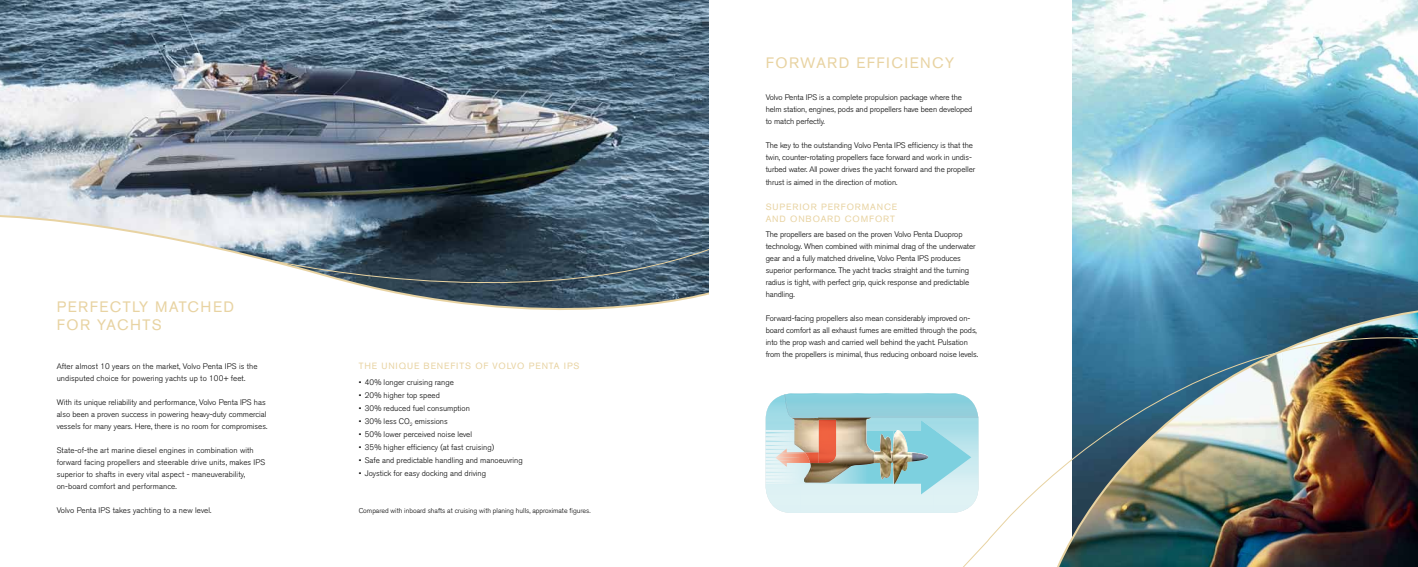
<style>
.page{position:relative;width:1418px;height:567px;background:#fff}
.page>*{position:absolute;margin:0;border:0;box-sizing:border-box;transform-origin:0 0}
.t1{font:15px/18px "Volvo Sans Pro";letter-spacing:.1em;color:#e8d3a2}
.t2{font:9px/12px "Volvo Sans Pro";letter-spacing:.1em;color:#e8d3a2}
.t3{font:300 8px/12px "Volvo Sans Pro";letter-spacing:-.01em;color:#000}
.t4{font:300 8px/12px "Volvo Sans Pro";letter-spacing:.01em;color:#000}
.t5{font:300 7px "Volvo Sans Pro";color:#000}
</style>
<div class="page">
<img style="left:1072px;top:0;width:345px;height:125px">
<img style="left:0;top:0;width:709px;height:213px">
<svg style="left:0;top:213px;width:709px;height:47px"></svg>
<svg style="left:261px;top:248px;width:448px;height:62px"></svg>
<svg style="left:765px;top:393px;width:162px;height:120px;background:#b2d5d6"></svg>
<img style="left:791px;top:418px;width:45px;height:65px">
<img style="left:775px;top:448px;width:35px;height:19px">
<img style="left:804px;top:452px;width:14px;height:11px">
<img style="left:818px;top:420px;width:18px;height:43px">
<img style="left:927px;top:125px;width:490px;height:442px">
<h1 class="t1" style="left:57px;top:298px;width:179px">PERFECTLY MATCHED<br>FOR YACHTS</h1>
<p class="t4" style="left:57px;top:360px;width:202px">After almost 10 years on the market, Volvo Penta IPS is the undisputed choice for powering yachts up to 100+ feet.</p>
<p class="t3" style="left:57px;top:396px;width:212px">With its unique reliability and performance, Volvo Penta IPS has also been a proven success in powering heavy-duty commercial vessels for many years. Here, there is no room for compromises.</p>
<p class="t4" style="left:57px;top:444px;width:210px">State-of-the art marine diesel engines in combination with forward facing propellers and steerable drive units, makes IPS superior to shafts in every vital aspect - maneuverability, on-board comfort and performance.</p>
<p class="t4" style="left:57px;top:504px;width:156px">Volvo Penta IPS takes yachting to a new level.</p>
<p class="t5" style="left:359px;top:506px;width:233px">Compared with inboard shafts at cruising with planing hulls, approximate figures.</p>
<p class="t2" style="left:359px;top:360px;width:211px">THE UNIQUE BENEFITS OF VOLVO PENTA IPS</p>
<p class="t3" style="left:359px;top:376px;width:97px">• 40% longer cruising range</p>
<p class="t3" style="left:359px;top:389px;width:83px">• 20% higher top speed</p>
<p class="t3" style="left:359px;top:402px;width:113px">• 30% reduced fuel consumption</p>
<p class="t3" style="left:359px;top:415px;width:90px">• 30% less CO<sub>2</sub> emissions</p>
<p class="t3" style="left:359px;top:428px;width:115px">• 50% lower perceived noise level</p>
<p class="t3" style="left:359px;top:441px;width:137px">• 35% higher efficiency (at fast cruising)</p>
<p class="t3" style="left:359px;top:454px;width:165px">• Safe and predictable handling and manoeuvring</p>
<p class="t3" style="left:359px;top:467px;width:129px">• Joystick for easy docking and driving</p>
<h1 class="t1" style="left:765px;top:53px;width:190px">FORWARD EFFICIENCY</h1>
<p class="t3" style="left:765px;top:92px;width:208px">Volvo Penta IPS is a complete propulsion package where the helm station, engines, pods and propellers have been developed to match perfectly.</p>
<p class="t3" style="left:765px;top:140px;width:211px">The key to the outstanding Volvo Penta IPS efficiency is that the twin, counter-rotating propellers face forward and work in undis&shy;turbed water. All power drives the yacht forward and the propeller thrust is aimed in the direction of motion.</p>
<p class="t2" style="left:765px;top:201px;width:133px">SUPERIOR PERFORMANCE<br>AND ONBOARD COMFORT</p>
<p class="t3" style="left:765px;top:228px;width:211px">The propellers are based on the proven Volvo Penta Duoprop technology. When combined with minimal drag of the underwater gear and a fully matched driveline, Volvo Penta IPS produces superior performance. The yacht tracks straight and the turning radius is tight, with perfect grip, quick response and predictable handling.</p>
<p class="t3" style="left:765px;top:312px;width:214px">Forward-facing propellers also mean considerably improved on&shy;board comfort as all exhaust fumes are emitted through the pods, into the prop wash and carried well behind the yacht. Pulsation from the propellers is minimal, thus reducing onboard noise levels.</p>
</div>
